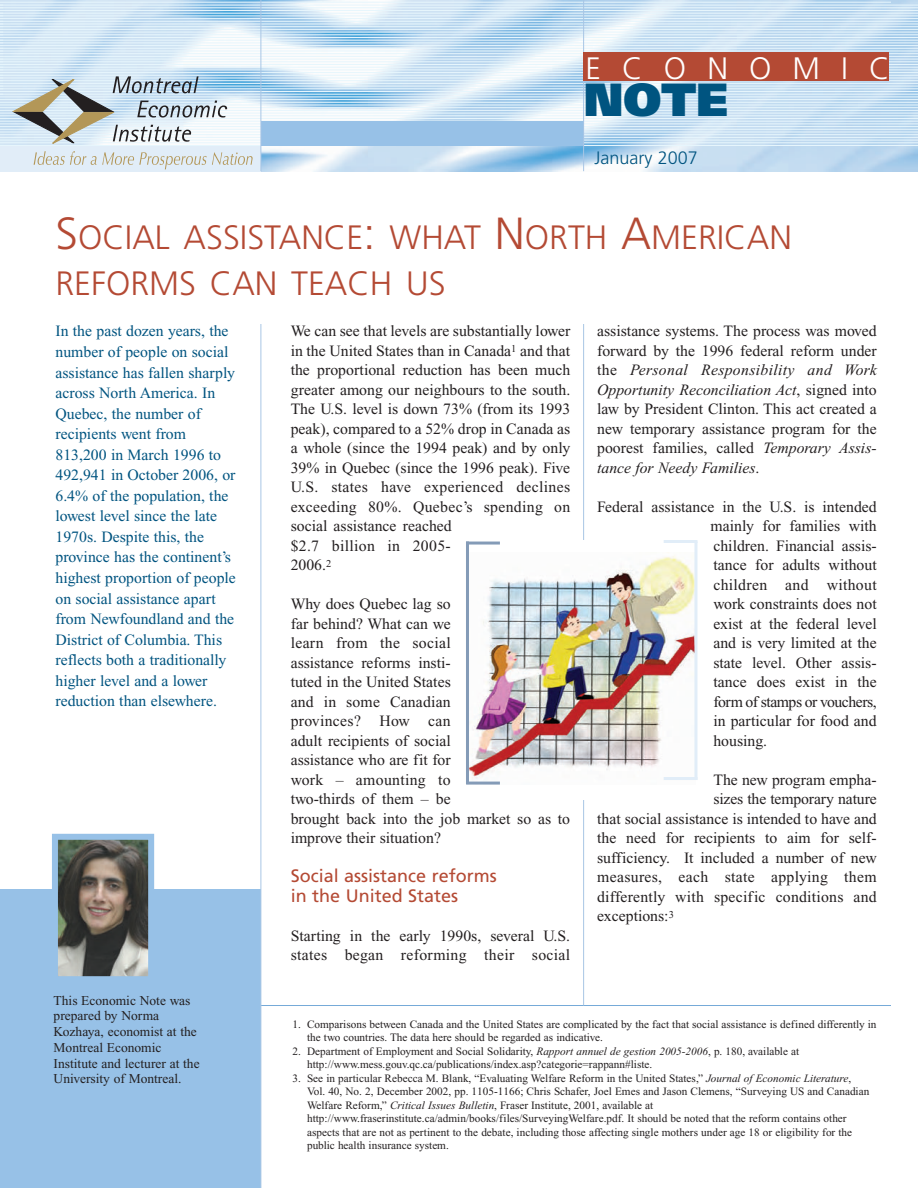
<style>
.page{position:relative;width:918px;height:1188px;background:#fff}
.page>*{position:absolute;margin:0;border:0;box-sizing:border-box;transform-origin:0 0}
.t1{font:900 46.5px "Frutiger";color:#005480}
.t2{font:300 33.75px/46.5px "Frutiger";color:#b44a34}
.t3{font:300 31.05px "Frutiger";letter-spacing:.68em;color:#fff}
.t4{font:18px/19.5px "Frutiger";color:#b44a34}
.t5{font:300 18px "Frutiger";color:#005480}
.t6{font:15.75px/19.5px "Times New Roman";color:#231f20}
.t7{font:15.75px/20.5px "Times New Roman";color:#005480}
.t8{font:15.75px "Times New Roman";letter-spacing:.02em;color:#231f20}
.t9{font:13.5px/15.8px "Times New Roman";color:#231f20}
.t10{font:11.25px/13.5px "Times New Roman";color:#231f20}
.s1{font-size:45px}
.s2{font-style:italic}
</style>
<div class="page">
<div style="left:0;top:890px;width:261px;height:298px;background:#97c1e7"></div>
<img style="left:0;top:0;width:918px;height:171px">
<hr style="left:0;top:5px;width:918px;height:1px;background:#e7f6fd">
<hr style="left:0;top:8px;width:918px;height:1px;background:#e7f6fd">
<hr style="left:0;top:10px;width:918px;height:1px;background:#e7f6fd">
<hr style="left:0;top:13px;width:918px;height:1px;background:#e7f6fd">
<hr style="left:0;top:16px;width:918px;height:1px;background:#e7f6fd">
<hr style="left:0;top:18px;width:918px;height:1px;background:#e7f6fd">
<hr style="left:0;top:21px;width:918px;height:1px;background:#e7f6fd">
<hr style="left:0;top:24px;width:918px;height:1px;background:#e7f6fd">
<hr style="left:0;top:26px;width:918px;height:1px;background:#e7f6fd">
<hr style="left:0;top:29px;width:918px;height:1px;background:#e7f6fd">
<hr style="left:0;top:32px;width:918px;height:1px;background:#e7f6fd">
<hr style="left:0;top:35px;width:918px;height:1px;background:#e7f6fd">
<hr style="left:0;top:37px;width:918px;height:1px;background:#e7f6fd">
<hr style="left:0;top:40px;width:918px;height:1px;background:#e7f6fd">
<hr style="left:0;top:43px;width:918px;height:1px;background:#e7f6fd">
<hr style="left:0;top:45px;width:918px;height:1px;background:#e7f6fd">
<hr style="left:0;top:48px;width:918px;height:1px;background:#e7f6fd">
<hr style="left:0;top:51px;width:918px;height:1px;background:#e7f6fd">
<hr style="left:0;top:53px;width:918px;height:1px;background:#e7f6fd">
<hr style="left:0;top:56px;width:918px;height:1px;background:#e7f6fd">
<hr style="left:0;top:59px;width:918px;height:1px;background:#e7f6fd">
<hr style="left:0;top:62px;width:918px;height:1px;background:#e7f6fd">
<hr style="left:0;top:64px;width:918px;height:1px;background:#e7f6fd">
<hr style="left:0;top:67px;width:918px;height:1px;background:#e7f6fd">
<hr style="left:0;top:70px;width:918px;height:1px;background:#e7f6fd">
<hr style="left:0;top:72px;width:918px;height:1px;background:#e7f6fd">
<hr style="left:0;top:75px;width:918px;height:1px;background:#e7f6fd">
<hr style="left:0;top:78px;width:918px;height:1px;background:#e7f6fd">
<hr style="left:0;top:80px;width:918px;height:1px;background:#e7f6fd">
<hr style="left:0;top:83px;width:918px;height:1px;background:#e7f6fd">
<hr style="left:0;top:86px;width:918px;height:1px;background:#e7f6fd">
<hr style="left:0;top:89px;width:918px;height:1px;background:#e7f6fd">
<hr style="left:0;top:91px;width:918px;height:1px;background:#e7f6fd">
<hr style="left:0;top:94px;width:918px;height:1px;background:#e7f6fd">
<hr style="left:0;top:97px;width:918px;height:1px;background:#e7f6fd">
<hr style="left:0;top:99px;width:918px;height:1px;background:#e7f6fd">
<hr style="left:0;top:102px;width:918px;height:1px;background:#e7f6fd">
<hr style="left:0;top:105px;width:918px;height:1px;background:#e7f6fd">
<hr style="left:0;top:107px;width:918px;height:1px;background:#e7f6fd">
<hr style="left:0;top:110px;width:918px;height:1px;background:#e7f6fd">
<hr style="left:0;top:113px;width:918px;height:1px;background:#e7f6fd">
<hr style="left:0;top:116px;width:918px;height:1px;background:#e7f6fd">
<hr style="left:0;top:118px;width:918px;height:1px;background:#e7f6fd">
<hr style="left:0;top:121px;width:918px;height:1px;background:#e7f6fd">
<hr style="left:0;top:124px;width:918px;height:1px;background:#e7f6fd">
<hr style="left:0;top:126px;width:918px;height:1px;background:#e7f6fd">
<hr style="left:0;top:129px;width:918px;height:1px;background:#e7f6fd">
<hr style="left:0;top:132px;width:918px;height:1px;background:#e7f6fd">
<hr style="left:0;top:134px;width:918px;height:1px;background:#e7f6fd">
<hr style="left:0;top:137px;width:918px;height:1px;background:#e7f6fd">
<hr style="left:0;top:140px;width:918px;height:1px;background:#e7f6fd">
<hr style="left:0;top:143px;width:918px;height:1px;background:#e7f6fd">
<hr style="left:0;top:145px;width:918px;height:1px;background:#e7f6fd">
<hr style="left:0;top:2px;width:891px;height:1px;background:#e7f6fd">
<svg style="left:0;top:6px;width:3px;height:88px"></svg>
<hr style="left:261px;top:1005px;width:630px;height:1px;background:#76aad8">
<div style="left:0;top:146px;width:261px;height:25px;background:#e1edf8"></div>
<hr style="left:583px;top:324px;width:1px;height:682px;background:#a9c6e5">
<hr style="left:261px;top:324px;width:1px;height:864px;background:#a9c6e5">
<svg style="left:13px;top:76px;width:240px;height:93px"></svg>
<div style="left:261px;top:121px;width:323px;height:25px;background:#97c1e7"></div>
<hr style="left:583px;top:0;width:1px;height:171px;background:#a9c6e5">
<hr style="left:261px;top:0;width:1px;height:171px;background:#a9c6e5">
<div style="left:583px;top:53px;width:305px;height:28px;background:#b44a34"></div>
<div style="left:466px;top:540px;width:232px;height:259px;background:#fff"></div>
<img style="left:469px;top:555px;width:225px;height:227px">
<hr style="left:466px;top:541px;width:3px;height:243px;background:#849bb7">
<hr style="left:694px;top:541px;width:3px;height:239px;background:#e1edf8">
<hr style="left:466px;top:542px;width:34px;height:3px;background:#849bb7">
<hr style="left:664px;top:540px;width:33px;height:3px;background:#e1edf8">
<hr style="left:664px;top:777px;width:34px;height:3px;background:#e1edf8">
<hr style="left:466px;top:782px;width:34px;height:3px;background:#849bb7">
<img style="left:59px;top:841px;width:88px;height:134px">
<div style="left:52px;top:834px;width:102px;height:148px;border:6px solid #97c1e7"></div>
<h3 class="t3" style="left:586px;top:56px;width:306px">ECONOMIC</h3>
<h1 class="t1" style="left:584px;top:81px;width:146px">NOTE</h1>
<p class="t5" style="left:594px;top:150px;width:105px">January 2007</p>
<h2 class="t2" style="left:56px;top:216px;width:738px"><span class="s1">S</span>OCIAL ASSISTANCE<span class="s1">:</span> WHAT <span class="s1">N</span>ORTH <span class="s1">A</span>MERICAN<br>REFORMS CAN TEACH US</h2>
<p class="t7" style="left:56px;top:322px;width:182px">In the past dozen years, the number of people on social assistance has fallen sharply across North America. In<br>Quebec, the number of recipients went from<br>813,200 in March 1996 to<br>492,941 in October 2006, or<br>6.4% of the population, the lowest level since the late<br>1970s. Despite this, the province has the continent’s highest proportion of people on social assistance apart from Newfoundland and the<br>District of Columbia. This reflects both a traditionally higher level and a lower reduction than elsewhere.</p>
<p class="t9" style="left:54px;top:993px;width:148px">This Economic Note was prepared by Norma<br>Kozhaya, economist at the<br>Montreal Economic<br>Institute and lecturer at the<br>University of Montreal.</p>
<p class="t6" style="left:291px;top:323px;width:281px">We can see that levels are substantially lower in the United States than in Canada<sup>1</sup> and that the proportional reduction has been much greater among our neighbours to the south.<br>The U.S. level is down 73% (from its 1993 peak), compared to a 52% drop in Canada as a whole (since the 1994 peak) and by only 39% in Quebec (since the 1996 peak). Five U.S. states have experienced declines exceeding 80%. Quebec’s spending on social assistance reached<br>$2.7 billion in 2005-<br>2006.<sup>2</sup></p>
<p class="t6" style="left:291px;top:596px;width:281px">Why does Quebec lag so<br>far behind? What can we<br>learn from the social<br>assistance reforms insti-<br>tuted in the United States<br>and in some Canadian<br>provinces? How can<br>adult recipients of social<br>assistance who are fit for<br>work – amounting to<br>two-thirds of them – be<br>brought back into the job market so as to improve their situation?</p>
<p class="t4" style="left:291px;top:868px;width:208px">Social assistance reforms in the United States</p>
<p class="t6" style="left:291px;top:927px;width:281px">Starting in the early 1990s, several U.S. states began reforming their social</p>
<p class="t6" style="left:597px;top:323px;width:281px;text-align:justify">assistance systems. The process was moved forward by the 1996 federal reform under the <span class="s2">Personal Responsibility and Work Opportunity Reconciliation Act</span>, signed into law by President Clinton. This act created a new temporary assistance program for the poorest families, called <span class="s2">Temporary Assis&shy;tance for Needy Families</span>.</p>
<p class="t6" style="left:711px;top:498px;width:168px;text-align:justify;text-indent:-113px">Federal assistance in the U.S. is intended mainly for families with children. Financial assis&shy;tance for adults without children and without work constraints does not exist at the federal level and is very limited at the state level. Other assis&shy;tance does exist in the form of stamps or vouchers, in particular for food and housing.</p>
<p class="t6" style="left:713px;top:771px;width:165px">The new program empha-</p>
<p class="t6" style="left:713px;top:791px;width:165px">sizes the temporary nature</p>
<p class="t6" style="left:597px;top:810px;width:281px">that social assistance is intended to have and</p>
<p class="t6" style="left:597px;top:830px;width:281px">the need for recipients to aim for self-</p>
<p class="t6" style="left:597px;top:849px;width:281px">sufficiency. It included a number of new</p>
<p class="t8" style="left:597px;top:871px;width:281px">measures, each state applying them</p>
<p class="t6" style="left:597px;top:888px;width:281px">differently with specific conditions and</p>
<p class="t6" style="left:597px;top:908px;width:78px">exceptions:<sup>3</sup></p>
<p class="t10" style="left:307px;top:1018px;width:571px;text-indent:-15px">1. Comparisons between Canada and the United States are complicated by the fact that social assistance is defined differently in the two countries. The data here should be regarded as indicative.</p>
<p class="t10" style="left:307px;top:1045px;width:494px;text-indent:-15px">2. Department of Employment and Social Solidarity, <span class="s2">Rapport annuel de gestion 2005-2006</span>, p. 180, available at http://www.mess.gouv.qc.ca/publications/index.asp?categorie=rappann#liste.</p>
<p class="t10" style="left:307px;top:1072px;width:564px;text-indent:-15px">3. See in particular Rebecca M. Blank, “Evaluating Welfare Reform in the United States,” <span class="s2">Journal of Economic Literature</span>, Vol. 40, No. 2, December 2002, pp. 1105-1166; Chris Schafer, Joel Emes and Jason Clemens, “Surveying US and Canadian Welfare Reform,” <span class="s2">Critical Issues Bulletin</span>, Fraser Institute, 2001, available at http://www.fraserinstitute.ca/admin/books/files/SurveyingWelfare.pdf. It should be noted that the reform contains other aspects that are not as pertinent to the debate, including those affecting single mothers under age 18 or eligibility for the public health insurance system.</p>
</div>
